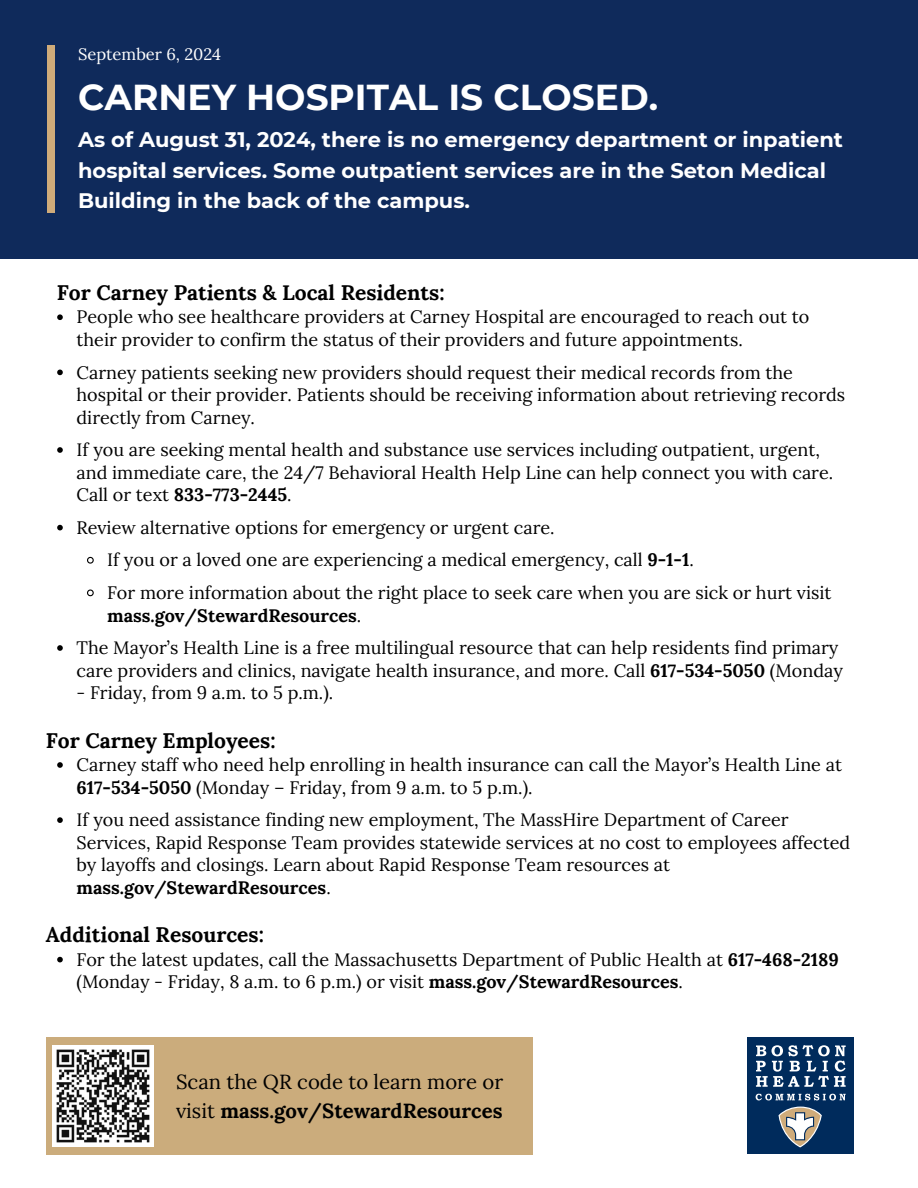
<style>
.page{position:relative;width:918px;height:1188px;background:#fff}
.page>*{position:absolute;margin:0;border:0;box-sizing:border-box;transform-origin:0 0}
.t1{font:700 36px "Montserrat";color:#fff}
.t2{font:700 21px/30.3px "Montserrat";color:#fff}
.t3{font:700 21px "Lora";color:#000}
.t4{font:20.4px/28.2px "Lora";color:#000}
.t5{font:18px/22.5px "Lora";color:#000}
.t6{font:16.5px "Lora";color:#fff}
.s1{font-weight:700}
</style>
<div class="page">
<div style="left:0;top:0;width:918px;height:259px;background:#0f2a5b"></div>
<div style="left:46px;top:1037px;width:486px;height:118px;background:#cbac7c"></div>
<div style="left:747px;top:1038px;width:107px;height:116px;background:#002b5c"></div>
<svg style="left:756px;top:1045px;width:90px;height:42px"></svg>
<svg style="left:756px;top:1094px;width:90px;height:53px"></svg>
<svg style="left:57px;top:314px;width:6px;height:6px"></svg>
<svg style="left:57px;top:370px;width:6px;height:5px"></svg>
<svg style="left:57px;top:447px;width:6px;height:6px"></svg>
<svg style="left:57px;top:525px;width:6px;height:5px"></svg>
<svg style="left:87px;top:556px;width:7px;height:8px"></svg>
<svg style="left:87px;top:589px;width:7px;height:8px"></svg>
<svg style="left:57px;top:645px;width:6px;height:6px"></svg>
<svg style="left:57px;top:762px;width:6px;height:6px"></svg>
<svg style="left:57px;top:817px;width:6px;height:6px"></svg>
<svg style="left:57px;top:957px;width:6px;height:5px"></svg>
<img style="left:53px;top:1046px;width:101px;height:101px">
<div style="left:47px;top:46px;width:7px;height:167px;background:#cfab7a"></div>
<h2 class="t6" style="left:78px;top:43px;width:145px">September 6, 2024</h2>
<p class="t1" style="left:78px;top:75px;width:582px">CARNEY HOSPITAL IS CLOSED.</p>
<p class="t2" style="left:78px;top:125px;width:766px">As of August 31, 2024, there is no emergency department or inpatient hospital services. Some outpatient services are in the Seton Medical<br>Building in the back of the campus.</p>
<p class="t3" style="left:57px;top:279px;width:389px">For Carney Patients &amp; Local Residents:</p>
<h1 class="t5" style="left:77px;top:306px;width:734px">People who see healthcare providers at Carney Hospital are encouraged to reach out to their provider to confirm the status of their providers and future appointments.</h1>
<h1 class="t5" style="left:77px;top:361px;width:770px">Carney patients seeking new providers should request their medical records from the hospital or their provider. Patients should be receiving information about retrieving records directly from Carney.</h1>
<p class="t5" style="left:77px;top:438px;width:758px">If you are seeking mental health and substance use services including outpatient, urgent, and immediate care, the 24/7 Behavioral Health Help Line can help connect you with care.<br>Call or text <span class="s1">833-773-2445</span>.</p>
<p class="t5" style="left:77px;top:516px;width:480px">Review alternative options for emergency or urgent care.</p>
<p class="t5" style="left:107px;top:549px;width:588px">If you or a loved one are experiencing a medical emergency, call <span class="s1">9-1-1</span>.</p>
<p class="t5" style="left:107px;top:581px;width:726px">For more information about the right place to seek care when you are sick or hurt visit <span class="s1">mass.gov/StewardResources</span>.</p>
<p class="t5" style="left:77px;top:636px;width:768px">The Mayor’s Health Line is a free multilingual resource that can help residents find primary care providers and clinics, navigate health insurance, and more. Call <span class="s1">617-534-5050</span> (Monday</p>
<p class="t5" style="left:77px;top:681px;width:258px">- Friday, from 9 a.m. to 5 p.m.).</p>
<p class="t3" style="left:46px;top:726px;width:231px">For Carney Employees:</p>
<p class="t5" style="left:77px;top:753px;width:767px">Carney staff who need help enrolling in health insurance can call the Mayor’s Health Line at<br><span class="s1">617-534-5050</span> (Monday – Friday, from 9 a.m. to 5 p.m.).</p>
<h1 class="t5" style="left:77px;top:808px;width:775px">If you need assistance finding new employment, The MassHire Department of Career Services, Rapid Response Team provides statewide services at no cost to employees affected by layoffs and closings. Learn about Rapid Response Team resources at <span class="s1">mass.gov/StewardResources</span>.</h1>
<p class="t3" style="left:46px;top:921px;width:220px">Additional Resources:</p>
<p class="t5" style="left:77px;top:948px;width:764px">For the latest updates, call the Massachusetts Department of Public Health at <span class="s1">617-468-2189 </span>(Monday - Friday, 8 a.m. to 6 p.m.) or visit <span class="s1">mass.gov/StewardResources</span>.</p>
<p class="t4" style="left:176px;top:1068px;width:329px">Scan the QR code to learn more or visit <span class="s1">mass.gov/StewardResources</span></p>
</div>
